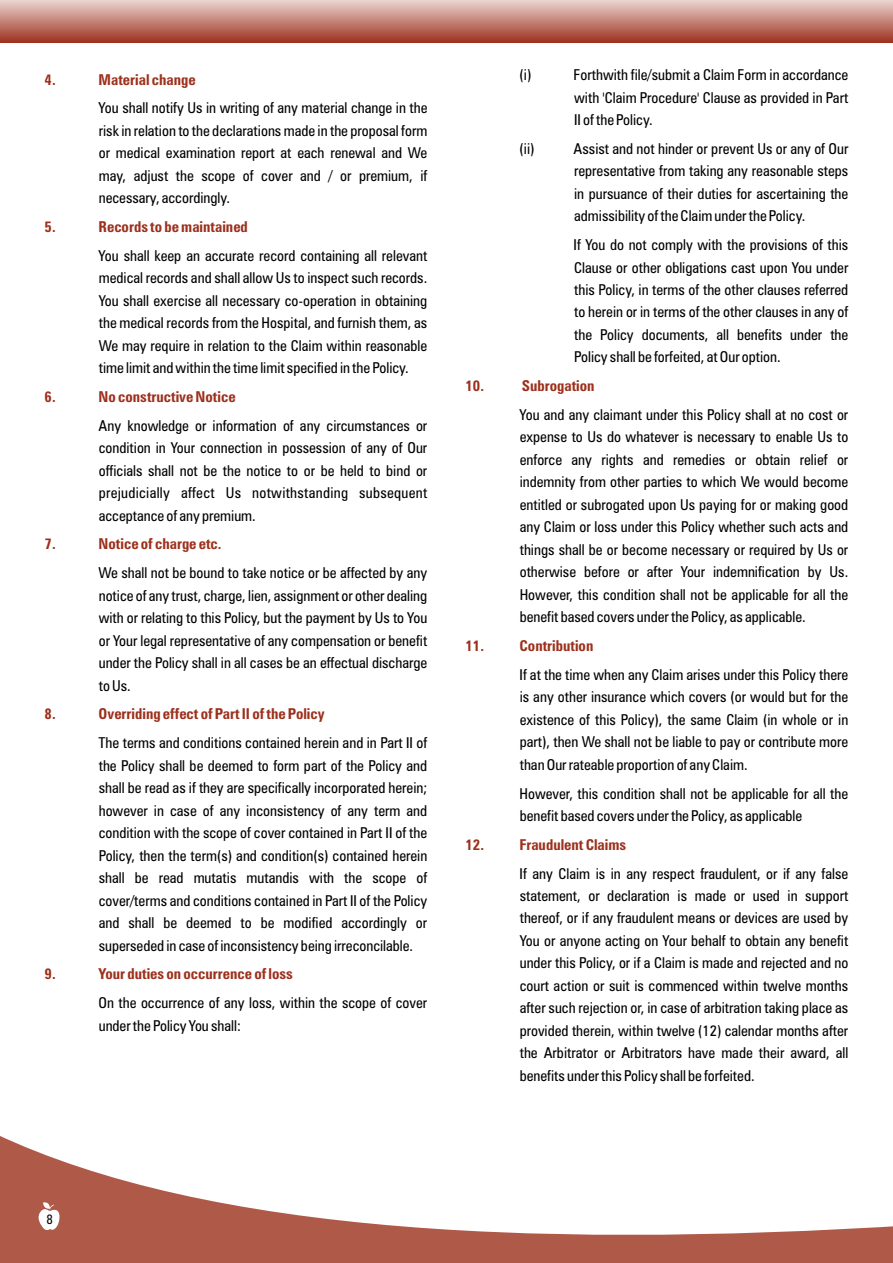
<style>
.page{position:relative;width:893px;height:1263px;background:#fff}
.page>*{position:absolute;margin:0;border:0;box-sizing:border-box;transform-origin:0 0}
.t1{font:condensed 15px/22.5px "Zurich BT";color:#000;text-align:justify}
.t2{font:700 condensed 15px "Zurich BT";color:#9c301c}
.t3{font:condensed 13.5px "Zurich BT";color:#000}
</style>
<div class="page">
<div style="left:0;top:0;width:893px;height:42px;background:linear-gradient(to bottom,#ead4d0,#9f3926)"></div>
<svg style="left:0;top:1136px;width:893px;height:127px"></svg>
<svg style="left:35px;top:1201px;width:26px;height:30px"></svg>
<p class="t2" style="left:45px;top:73px;width:13px">4.</p>
<p class="t2" style="left:99px;top:73px;width:99px">Material change</p>
<p class="t1" style="left:99px;top:98px;width:330px">You shall notify Us in writing of any material change in the risk in relation to the declarations made in the proposal form or medical examination report at each renewal and We may, adjust the scope of cover and / or premium, if necessary, accordingly.</p>
<p class="t2" style="left:45px;top:221px;width:13px">5.</p>
<p class="t2" style="left:99px;top:221px;width:151px">Records to be maintained</p>
<p class="t1" style="left:99px;top:246px;width:330px">You shall keep an accurate record containing all relevant medical records and shall allow Us to inspect such records.<br>You shall exercise all necessary co-operation in obtaining the medical records from the Hospital, and furnish them, as We may require in relation to the Claim within reasonable time limit and within the time limit specified in the Policy.</p>
<p class="t2" style="left:45px;top:391px;width:13px">6.</p>
<p class="t2" style="left:99px;top:391px;width:138px">No constructive Notice</p>
<p class="t1" style="left:99px;top:416px;width:330px">Any knowledge or information of any circumstances or condition in Your connection in possession of any of Our officials shall not be the notice to or be held to bind or prejudicially affect Us notwithstanding subsequent acceptance of any premium.</p>
<p class="t2" style="left:45px;top:538px;width:13px">7.</p>
<p class="t2" style="left:99px;top:538px;width:124px">Notice of charge etc.</p>
<p class="t1" style="left:99px;top:563px;width:330px">We shall not be bound to take notice or be affected by any notice of any trust, charge, lien, assignment or other dealing with or relating to this Policy, but the payment by Us to You or Your legal representative of any compensation or benefit under the Policy shall in all cases be an effectual discharge to Us.</p>
<p class="t2" style="left:45px;top:708px;width:13px">8.</p>
<p class="t2" style="left:99px;top:708px;width:227px">Overriding effect of Part II of the Policy</p>
<p class="t1" style="left:99px;top:733px;width:330px">The terms and conditions contained herein and in Part II of the Policy shall be deemed to form part of the Policy and shall be read as if they are specifically incorporated herein; however in case of any inconsistency of any term and condition with the scope of cover contained in Part II of the Policy, then the term(s) and condition(s) contained herein shall be read mutatis mutandis with the scope of cover/terms and conditions contained in Part II of the Policy and shall be deemed to be modified accordingly or superseded in case of inconsistency being irreconcilable.</p>
<p class="t2" style="left:45px;top:968px;width:13px">9.</p>
<p class="t2" style="left:99px;top:968px;width:196px">Your duties on occurrence of loss</p>
<p class="t1" style="left:99px;top:993px;width:330px">On the occurrence of any loss, within the scope of cover under the Policy You shall:</p>
<p class="t1" style="left:520px;top:65px;width:13px">(i)</p>
<p class="t1" style="left:574px;top:65px;width:276px">Forthwith file/submit a Claim Form in accordance with 'Claim Procedure' Clause as provided in Part II of the Policy.</p>
<p class="t1" style="left:520px;top:139px;width:16px">(ii)</p>
<p class="t1" style="left:574px;top:139px;width:276px">Assist and not hinder or prevent Us or any of Our representative from taking any reasonable steps in pursuance of their duties for ascertaining the admissibility of the Claim under the Policy.</p>
<p class="t1" style="left:574px;top:235px;width:276px">If You do not comply with the provisions of this Clause or other obligations cast upon You under this Policy, in terms of the other clauses referred to herein or in terms of the other clauses in any of the Policy documents, all benefits under the Policy shall be forfeited, at Our option.</p>
<p class="t2" style="left:466px;top:380px;width:20px">10.</p>
<p class="t2" style="left:522px;top:380px;width:74px">Subrogation</p>
<p class="t1" style="left:520px;top:405px;width:330px">You and any claimant under this Policy shall at no cost or expense to Us do whatever is necessary to enable Us to enforce any rights and remedies or obtain relief or indemnity from other parties to which We would become entitled or subrogated upon Us paying for or making good any Claim or loss under this Policy whether such acts and things shall be or become necessary or required by Us or otherwise before or after Your indemnification by Us.<br>However, this condition shall not be applicable for all the benefit based covers under the Policy, as applicable.</p>
<p class="t2" style="left:466px;top:640px;width:129px">11. Contribution</p>
<p class="t1" style="left:520px;top:665px;width:330px">If at the time when any Claim arises under this Policy there is any other insurance which covers (or would but for the existence of this Policy), the same Claim (in whole or in part), then We shall not be liable to pay or contribute more than Our rateable proportion of any Claim.</p>
<p class="t1" style="left:520px;top:783px;width:330px">However, this condition shall not be applicable for all the benefit based covers under the Policy, as applicable</p>
<p class="t2" style="left:466px;top:838px;width:162px">12. Fraudulent Claims</p>
<p class="t1" style="left:520px;top:863px;width:330px">If any Claim is in any respect fraudulent, or if any false statement, or declaration is made or used in support thereof, or if any fraudulent means or devices are used by You or anyone acting on Your behalf to obtain any benefit under this Policy, or if a Claim is made and rejected and no court action or suit is commenced within twelve months after such rejection or, in case of arbitration taking place as provided therein, within twelve (12) calendar months after the Arbitrator or Arbitrators have made their award, all benefits under this Policy shall be forfeited.</p>
<p class="t3" style="left:46px;top:1214px;width:8px">8</p>
</div>
